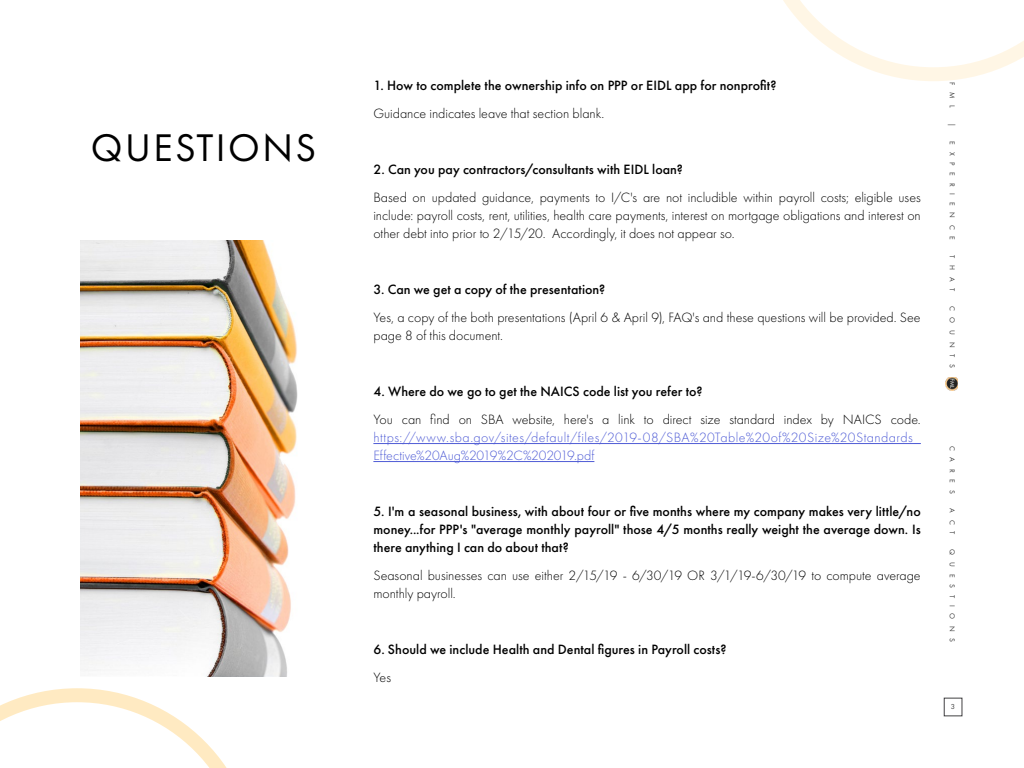
<style>
.page{position:relative;width:1024px;height:768px;background:#fff}
.page>*{position:absolute;margin:0;border:0;box-sizing:border-box;transform-origin:0 0}
.t1{font:40px "Futura PT";letter-spacing:.06em;color:#000}
.t2{font:300 14px/18px "Futura PT";color:#000}
.t3{font:500 14px/18px "Futura PT";color:#000;text-align:justify}
.t4{font:300 14px/18px "Futura PT";letter-spacing:.03em;color:#4f5cd6}
.t5{font:7.5px "Futura PT";letter-spacing:.9em;color:#404040}
</style>
<div class="page">
<img style="left:80px;top:240px;width:218px;height:436px">
<svg style="left:946px;top:378px;width:12px;height:12px"></svg>
<div style="left:944px;top:698px;width:18px;height:18px;border:1px solid #414042"></div>
<svg style="left:0;top:688px;width:227px;height:80px"></svg>
<svg style="left:783px;top:0;width:241px;height:81px"></svg>
<hr style="left:373px;top:443px;width:548px;height:1px;background:#4f5cd6">
<hr style="left:373px;top:461px;width:221px;height:1px;background:#4f5cd6">
<h1 class="t1" style="left:91px;top:124px;width:227px">QUESTIONS</h1>
<p class="t3" style="left:373px;top:76px;width:405px">1. How to complete the ownership info on PPP or EIDL app for nonprofit?</p>
<p class="t2" style="left:373px;top:105px;width:232px">Guidance indicates leave that section blank.</p>
<p class="t3" style="left:373px;top:160px;width:311px">2. Can you pay contractors/consultants with EIDL loan?</p>
<p class="t2" style="left:373px;top:189px;width:549px;text-align:justify">Based on updated guidance, payments to I/C's are not includible within payroll costs; eligible uses include: payroll costs, rent, utilities, health care payments, interest on mortgage obligations and interest on other debt into prior to 2/15/20. Accordingly, it does not appear so.</p>
<p class="t3" style="left:373px;top:281px;width:233px">3. Can we get a copy of the presentation?</p>
<p class="t2" style="left:373px;top:309px;width:549px">Yes, a copy of the both presentations (April 6 &amp; April 9), FAQ's and these questions will be provided. See page 8 of this document.</p>
<p class="t3" style="left:373px;top:383px;width:331px">4. Where do we go to get the NAICS code list you refer to?</p>
<p class="t2" style="left:373px;top:411px;width:549px">You can find on SBA website, here's a link to direct size standard index by NAICS code.</p>
<p class="t4" style="left:373px;top:429px;width:549px">https://www.sba.gov/sites/default/files/2019-08/SBA%20Table%20of%20Size%20Standards_<br>Effective%20Aug%2019%2C%202019.pdf</p>
<p class="t3" style="left:373px;top:503px;width:549px">5. I'm a seasonal business, with about four or five months where my company makes very little/no money...for PPP's "average monthly payroll" those 4/5 months really weight the average down. Is there anything I can do about that?</p>
<p class="t2" style="left:373px;top:567px;width:549px">Seasonal businesses can use either 2/15/19 - 6/30/19 OR 3/1/19-6/30/19 to compute average monthly payroll.</p>
<p class="t3" style="left:373px;top:641px;width:355px">6. Should we include Health and Dental figures in Payroll costs?</p>
<p class="t2" style="left:373px;top:669px;width:19px">Yes</p>
<p class="t5" style="left:957px;top:82px;width:27px;rotate:90deg">FML</p>
<p class="t5" style="left:957px;top:123px;width:5px;rotate:90deg">|</p>
<p class="t5" style="left:957px;top:141px;width:100px;rotate:90deg">EXPERIENCE</p>
<p class="t5" style="left:957px;top:255px;width:37px;rotate:90deg">THAT</p>
<p class="t5" style="left:957px;top:306px;width:64px;rotate:90deg">COUNTS</p>
<p class="t5" style="left:957px;top:446px;width:49px;rotate:90deg">CARES</p>
<p class="t5" style="left:957px;top:508px;width:28px;rotate:90deg">ACT</p>
<p class="t5" style="left:957px;top:549px;width:94px;rotate:90deg">QUESTIONS</p>
<p class="t5" style="left:951px;top:702px;width:6px">3</p>
</div>
